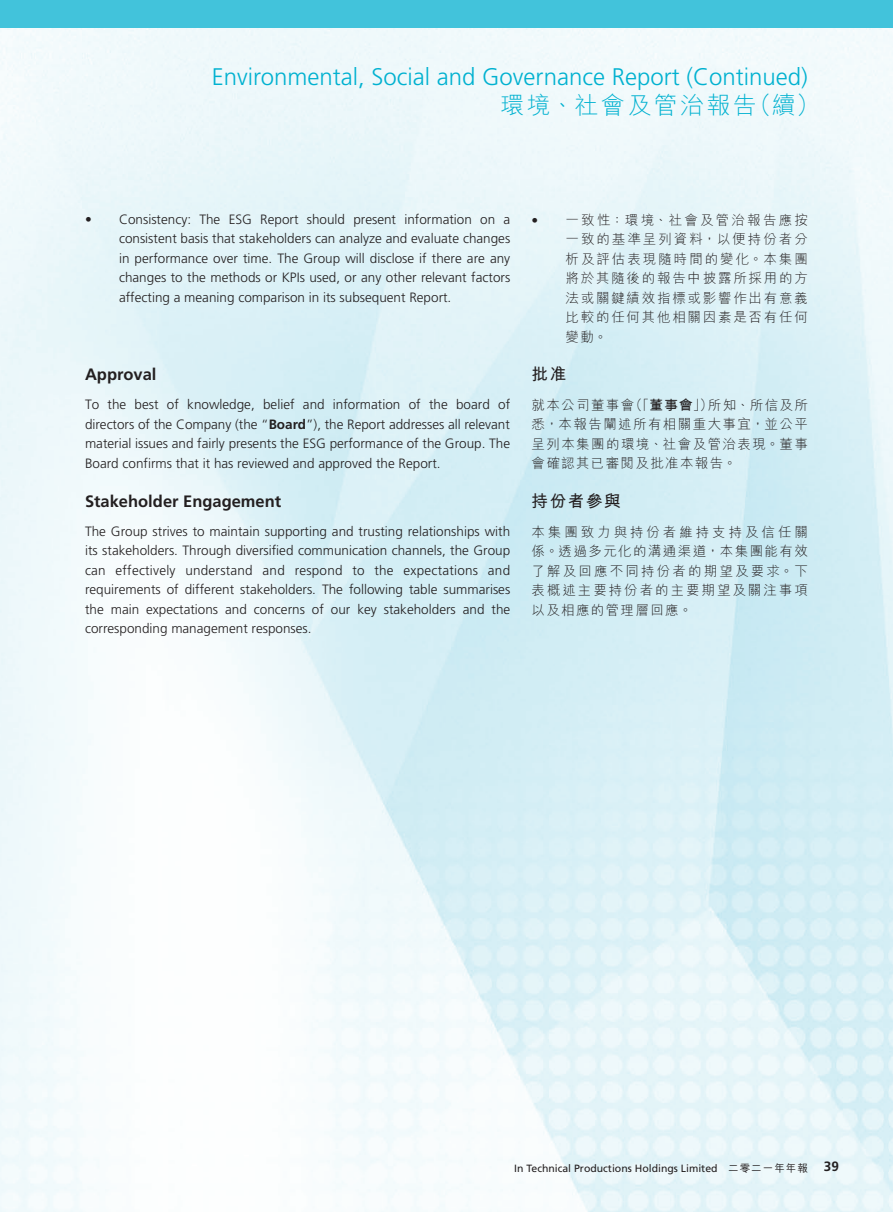
<style>
.page{position:relative;width:893px;height:1212px;background:#fff}
.page>*{position:absolute;margin:0;border:0;box-sizing:border-box;transform-origin:0 0}
.t1{font:300 24px "Frutiger LT Std";color:#00b1d0}
.t2{font:300 24px "M Hei HK";letter-spacing:.1em;color:#00b1d0}
.t3{font:700 16.5px "Frutiger LT Std";color:#231f20}
.t4{font:700 16.5px "M Hei HK";letter-spacing:.1em;color:#231f20}
.t5{font:300 13.5px/19.5px "Frutiger LT Std";color:#231f20;text-align:justify}
.t6{font:300 13.5px/19.5px "M Hei HK";letter-spacing:.13em;color:#231f20;text-align:justify}
.t7{font:10.5px "Frutiger LT Std";color:#231f20}
.s1{font-weight:700}
.s2{font-family:"Frutiger LT Std"}
.s3{font-family:"M Hei HK";font-weight:500}
.s4{font-weight:700;font-size:13.5px}
</style>
<div class="page">
<div style="left:0;top:0;width:893px;height:28px;background:#42c3db"></div>
<h1 class="t1" style="left:212px;top:63px;width:598px">Environmental, Social and Governance Report (Continued)</h1>
<h1 class="t2" style="left:500px;top:92px;width:321px">環境、社會及管治報告（續）</h1>
<p class="t5" style="left:119px;top:210px;width:393px;text-indent:-34px">• Consistency: The ESG Report should present information on a consistent basis that stakeholders can analyze and evaluate changes in performance over time. The Group will disclose if there are any changes to the methods or KPIs used, or any other relevant factors affecting a meaning comparison in its subsequent Report.</p>
<p class="t3" style="left:85px;top:364px;width:73px">Approval</p>
<p class="t5" style="left:85px;top:395px;width:427px">To the best of knowledge, belief and information of the board of directors of the Company (the “<span class="s1">Board</span>”), the Report addresses all relevant material issues and fairly presents the ESG performance of the Group. The Board confirms that it has reviewed and approved the Report.</p>
<p class="t3" style="left:85px;top:491px;width:198px">Stakeholder Engagement</p>
<p class="t5" style="left:85px;top:522px;width:427px">The Group strives to maintain supporting and trusting relationships with its stakeholders. Through diversified communication channels, the Group can effectively understand and respond to the expectations and requirements of different stakeholders. The following table summarises the main expectations and concerns of our key stakeholders and the corresponding management responses.</p>
<p class="t6" style="left:566px;top:210px;width:244px;text-indent:-34px"><span class="s2">•</span> 一致性：環境、社會及管治報告應按一致的基準呈列資料，以便持份者分析及評估表現隨時間的變化。本集團將於其隨後的報告中披露所採用的方法或關鍵績效指標或影響作出有意義比較的任何其他相關因素是否有任何變動。</p>
<p class="t4" style="left:531px;top:362px;width:36px">批准</p>
<p class="t6" style="left:531px;top:395px;width:278px">就本公司董事會（「<span class="s1">董事會</span>」）所知、所信及所悉，本報告闡述所有相關重大事宜，並公平呈列本集團的環境、社會及管治表現。董事會確認其已審閱及批准本報告。</p>
<p class="t4" style="left:531px;top:489px;width:91px">持份者參與</p>
<p class="t6" style="left:531px;top:522px;width:278px">本集團致力與持份者維持支持及信任關係。透過多元化的溝通渠道，本集團能有效了解及回應不同持份者的期望及要求。下表概述主要持份者的主要期望及關注事項以及相應的管理層回應。</p>
<p class="t7" style="left:514px;top:1162px;width:326px">In Technical Productions Holdings Limited <span class="s3">二零二一年年報</span> <span class="s4">39</span></p>
</div>
